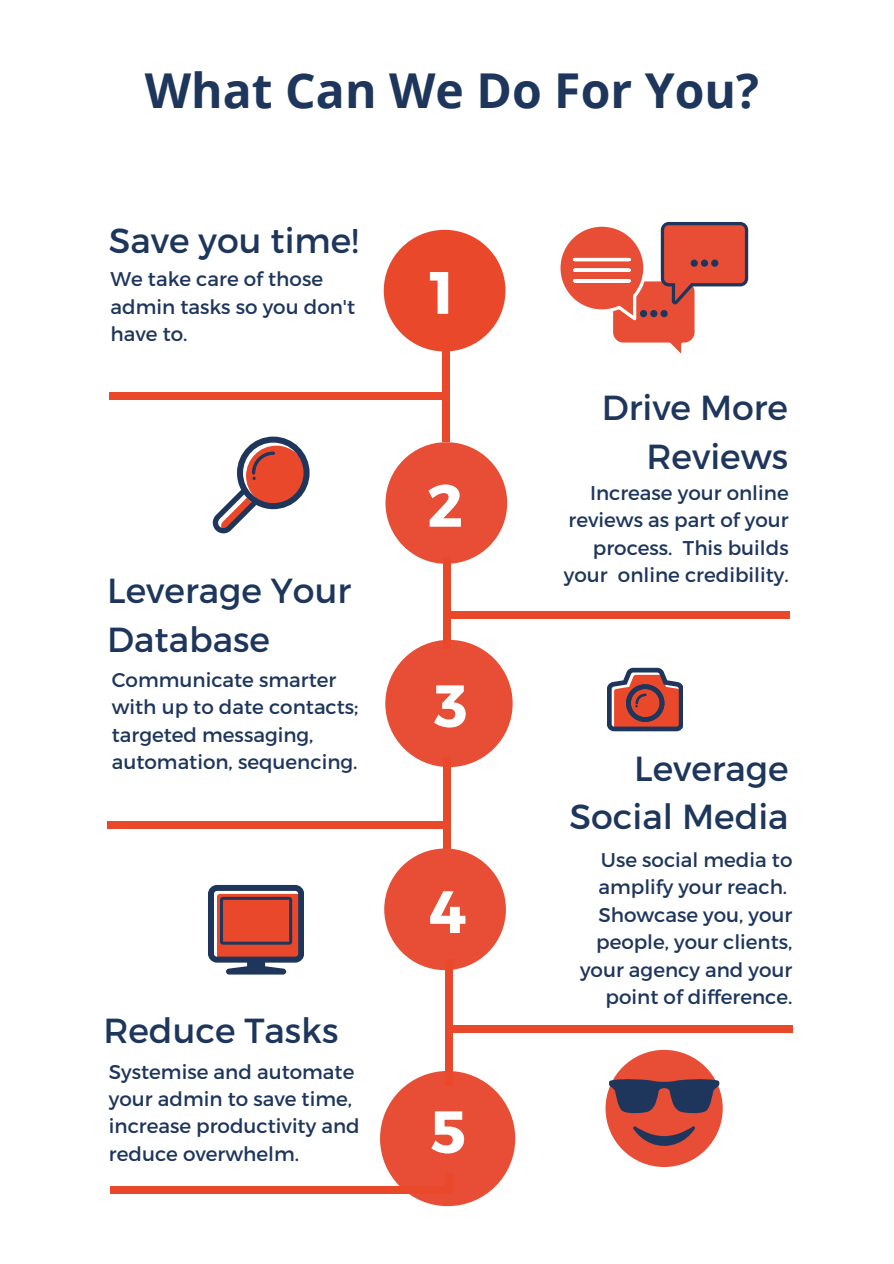
<style>
.page{position:relative;width:894px;height:1264px;background:#fff}
.page>*{position:absolute;margin:0;border:0;box-sizing:border-box;transform-origin:0 0}
.t1{font:700 59.55px "Montserrat";color:#fff}
.t2{font:700 48px "Open Sans";color:#1e365c}
.t3{font:34.8px/48.4px "Montserrat";color:#1e365c;text-align:right}
.t4{font:19.8px/27.5px "Montserrat";color:#1e365c}
</style>
<div class="page">
<svg style="left:213px;top:436px;width:96px;height:97px"></svg>
<svg style="left:208px;top:885px;width:96px;height:89px;background:#a45b59"></svg>
<svg style="left:607px;top:667px;width:75px;height:64px;background:#a86160"></svg>
<div style="left:383px;top:230px;width:122px;height:121px;background:#e9482b;border-radius:50%"></div>
<div style="left:385px;top:442px;width:122px;height:122px;background:#e84e36;border-radius:50%"></div>
<div style="left:385px;top:640px;width:127px;height:127px;background:#e84e36;border-radius:50%"></div>
<div style="left:384px;top:848px;width:122px;height:122px;background:#e84e36;border-radius:50%"></div>
<div style="left:380px;top:1070px;width:135px;height:136px;background:#e84e36;border-radius:50%"></div>
<div style="left:109px;top:392px;width:337px;height:8px;background:#e9482b"></div>
<div style="left:448px;top:611px;width:341px;height:8px;background:#e9482b"></div>
<div style="left:107px;top:821px;width:337px;height:8px;background:#e9482b"></div>
<div style="left:452px;top:1025px;width:340px;height:8px;background:#e9482b"></div>
<div style="left:110px;top:1185px;width:337px;height:8px;background:#e9482b"></div>
<div style="left:441px;top:329px;width:8px;height:113px;background:#e9482b"></div>
<div style="left:443px;top:557px;width:8px;height:91px;background:#e9482b"></div>
<div style="left:443px;top:757px;width:8px;height:91px;background:#e9482b"></div>
<div style="left:444px;top:959px;width:8px;height:126px;background:#e9482b"></div>
<div style="left:444px;top:1173px;width:8px;height:20px;background:#e9482b"></div>
<div style="left:605px;top:1049px;width:117px;height:117px;background:#e84e36;border-radius:50%"></div>
<svg style="left:608px;top:1078px;width:111px;height:36px"></svg>
<svg style="left:633px;top:1126px;width:62px;height:19px"></svg>
<svg style="left:560px;top:222px;width:188px;height:132px"></svg>
<div style="left:711px;top:259px;width:7px;height:8px;background:#1e365c;border-radius:50%"></div>
<svg style="left:700px;top:259px;width:8px;height:8px"></svg>
<div style="left:690px;top:259px;width:7px;height:8px;background:#1e365c;border-radius:50%"></div>
<p class="t2" style="left:145px;top:57px;width:615px">What Can We Do For You?</p>
<p class="t3" style="left:109px;top:215px;width:251px">Save you time!</p>
<p class="t4" style="left:110px;top:264px;width:246px">We take care of those admin tasks so you don't have to.</p>
<p class="t3" style="left:107px;top:565px;width:245px;text-align:left">Leverage Your<br>Database</p>
<p class="t4" style="left:112px;top:665px;width:248px">Communicate smarter with up to date contacts; targeted messaging, automation, sequencing.</p>
<p class="t3" style="left:103px;top:1004px;width:236px">Reduce Tasks</p>
<p class="t4" style="left:109px;top:1056px;width:252px">Systemise and automate your admin to save time, increase productivity and reduce overwhelm.</p>
<p class="t1" style="left:429px;top:254px;width:26px">1</p>
<p class="t1" style="left:427px;top:467px;width:37px">2</p>
<p class="t1" style="left:434px;top:667px;width:35px">3</p>
<p class="t1" style="left:428px;top:873px;width:39px">4</p>
<p class="t1" style="left:430px;top:1093px;width:37px">5</p>
<p class="t3" style="left:601px;top:382px;width:188px">Drive More<br>Reviews</p>
<p class="t4" style="left:563px;top:478px;width:226px;text-align:right">Increase your online reviews as part of your process. This builds your online credibility.</p>
<p class="t3" style="left:569px;top:742px;width:220px">Leverage<br>Social Media</p>
<p class="t4" style="left:580px;top:845px;width:214px;text-align:right">Use social media to amplify your reach.<br>Showcase you, your people, your clients, your agency and your point of difference.</p>
</div>
